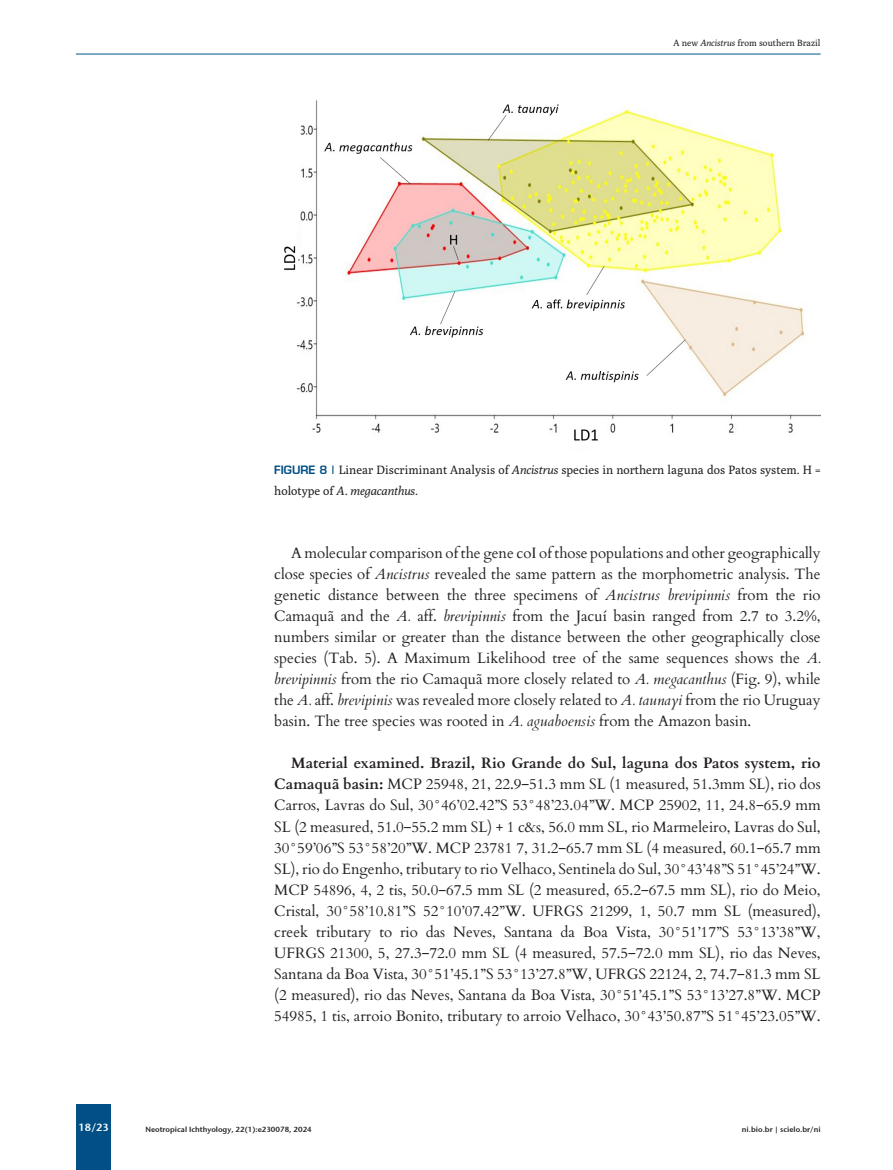
<style>
.page{position:relative;width:893px;height:1170px;background:#fff}
.page>*{position:absolute;margin:0;border:0;box-sizing:border-box;transform-origin:0 0}
.t1{font:15px/21px "Cardo";color:#231f20;text-align:justify}
.t2{font:12px/21px "Poly";color:#231f20}
.t3{font:10.5px "Stone Sans Sem ITCTT Semi";color:#fff}
.t4{font:9px "Poly";color:#231f20}
.t5{font:7.5px "Stone Sans Sem ITCTT Semi";color:#231f20}
.s1{font-style:italic}
.s2{font-family:"Eugenio Medium Normal";color:#015085}
.s3{font-weight:700}
</style>
<div class="page">
<div style="left:77px;top:1104px;width:34px;height:65px;background:#014f84"></div>
<hr style="left:76px;top:54px;width:745px;height:1px;background:#01558c">
<img style="left:284px;top:100px;width:537px;height:341px">
<p class="t4" style="left:673px;top:38px;width:149px">A new <span class="s1">Ancistrus</span> from southern Brazil</p>
<p class="t2" style="left:274px;top:459px;width:548px"><span class="s2">FIGURE 8 |</span> Linear Discriminant Analysis of <span class="s1">Ancistrus</span> species in northern laguna dos Patos system. H = holotype of <span class="s1">A. megacanthus</span>.</p>
<p class="t1" style="left:274px;top:542px;width:548px;text-indent:17px">A molecular comparison of the gene coI of those populations and other geographically close species of <span class="s1">Ancistrus</span> revealed the same pattern as the morphometric analysis. The genetic distance between the three specimens of <span class="s1">Ancistrus brevipinnis</span> from the rio Camaquã and the <span class="s1">A.</span> aff. <span class="s1">brevipinnis</span> from the Jacuí basin ranged from 2.7 to 3.2%, numbers similar or greater than the distance between the other geographically close species (Tab. 5). A Maximum Likelihood tree of the same sequences shows the <span class="s1">A. brevipinnis</span> from the rio Camaquã more closely related to <span class="s1">A. megacanthus</span> (Fig. 9), while the <span class="s1">A.</span> aff. <span class="s1">brevipinis</span> was revealed more closely related to <span class="s1">A. taunayi</span> from the rio Uruguay basin. The tree species was rooted in <span class="s1">A. aguaboensis</span> from the Amazon basin.</p>
<p class="t1" style="left:274px;top:752px;width:548px;text-indent:17px"><span class="s3">Material examined. Brazil, Rio Grande do Sul, laguna dos Patos system, rio Camaquã basin:</span> MCP 25948, 21, 22.9‒51.3 mm SL (1 measured, 51.3mm SL), rio dos Carros, Lavras do Sul, 30°46’02.42”S 53°48’23.04”W. MCP 25902, 11, 24.8‒65.9 mm SL (2 measured, 51.0‒55.2 mm SL) + 1 c&amp;s, 56.0 mm SL, rio Marmeleiro, Lavras do Sul, 30°59’06”S 53°58’20”W. MCP 23781 7, 31.2‒65.7 mm SL (4 measured, 60.1‒65.7 mm SL), rio do Engenho, tributary to rio Velhaco, Sentinela do Sul, 30°43’48”S 51°45’24”W.<br>MCP 54896, 4, 2 tis, 50.0‒67.5 mm SL (2 measured, 65.2‒67.5 mm SL), rio do Meio, Cristal, 30°58’10.81”S 52°10’07.42”W. UFRGS 21299, 1, 50.7 mm SL (measured), creek tributary to rio das Neves, Santana da Boa Vista, 30°51’17”S 53°13’38”W, UFRGS 21300, 5, 27.3‒72.0 mm SL (4 measured, 57.5‒72.0 mm SL), rio das Neves, Santana da Boa Vista, 30°51’45.1”S 53°13’27.8”W, UFRGS 22124, 2, 74.7‒81.3 mm SL (2 measured), rio das Neves, Santana da Boa Vista, 30°51’45.1”S 53°13’27.8”W. MCP 54985, 1 tis, arroio Bonito, tributary to arroio Velhaco, 30°43’50.87”S 51°45’23.05”W.</p>
<p class="t3" style="left:79px;top:1118px;width:32px">18/23</p>
<p class="t5" style="left:145px;top:1122px;width:168px">Neotropical Ichthyology, 22(1):e230078, 2024</p>
<p class="t5" style="left:742px;top:1122px;width:80px">ni.bio.br | scielo.br/ni</p>
</div>
